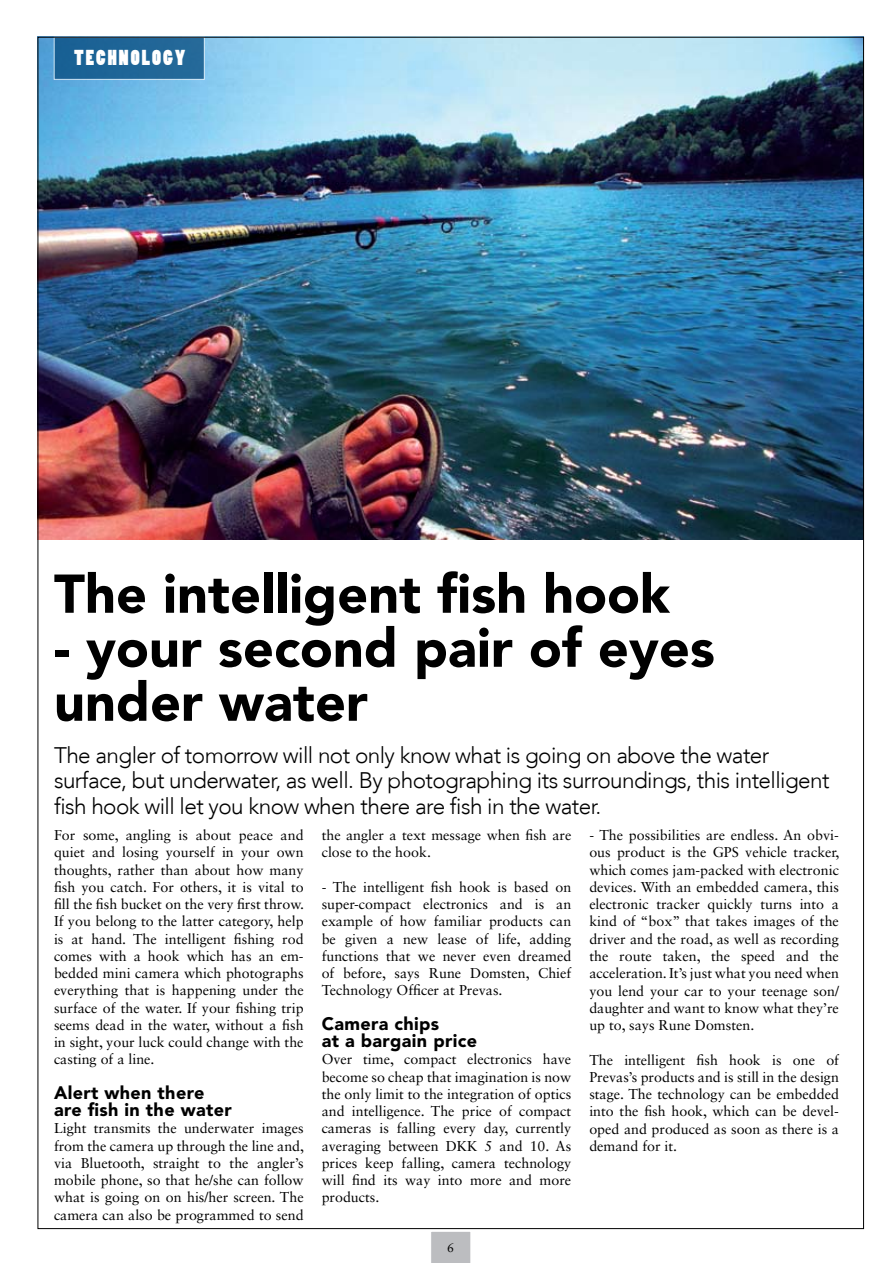
<style>
.page{position:relative;width:893px;height:1263px;background:#fff}
.page>*{position:absolute;margin:0;border:0;box-sizing:border-box;transform-origin:0 0}
.t1{font:900 54px/54px "Avenir LT Std";color:#000}
.t2{font:300 22.5px/25.5px "Avenir LT";letter-spacing:-.025em;color:#000}
.t3{font:20.25px "Poplar Std";letter-spacing:.1em;color:#fff}
.t4{font:900 18px/17.2px "Avenir LT Std";letter-spacing:.02em;color:#000}
.t5{font:14.25px/17.2px "Sabon LT Std";color:#000;text-align:justify}
.t6{font:12.6px "Sabon LT Std";color:#000}
</style>
<div class="page">
<svg style="left:431px;top:1231px;width:40px;height:32px"></svg>
<img style="left:40px;top:39px;width:822px;height:500px">
<div style="left:54px;top:37px;width:151px;height:43px;background:#1e6597"></div>
<h3 class="t3" style="left:74px;top:47px;width:113px">TECHNOLOGY</h3>
<h1 class="t1" style="left:54px;top:567px;width:617px">The intelligent fish hook</h1>
<h1 class="t1" style="left:54px;top:621px;width:662px">- your second pair of eyes under water</h1>
<h2 class="t2" style="left:54px;top:742px;width:777px">The angler of tomorrow will not only know what is going on above the water surface, but underwater, as well. By photographing its surroundings, this intelligent fish hook will let you know when there are fish in the water.</h2>
<p class="t5" style="left:54px;top:826px;width:252px">For some, angling is about peace and quiet and losing yourself in your own thoughts, rather than about how many fish you catch. For others, it is vital to fill the fish bucket on the very first throw.<br>If you belong to the latter category, help is at hand. The intelligent fishing rod comes with a hook which has an em&shy;bedded mini camera which photographs everything that is happening under the surface of the water. If your fishing trip seems dead in the water, without a fish in sight, your luck could change with the casting of a line.</p>
<p class="t4" style="left:54px;top:1084px;width:179px">Alert when there are fish in the water</p>
<p class="t5" style="left:54px;top:1120px;width:252px">Light transmits the underwater images from the camera up through the line and, via Bluetooth, straight to the angler’s mobile phone, so that he/she can follow what is going on on his/her screen. The camera can also be programmed to send</p>
<p class="t5" style="left:322px;top:826px;width:251px">the angler a text message when fish are close to the hook.</p>
<p class="t5" style="left:322px;top:878px;width:251px">- The intelligent fish hook is based on super-compact electronics and is an example of how familiar products can be given a new lease of life, adding functions that we never even dreamed of before, says Rune Domsten, Chief Technology Officer at Prevas.</p>
<p class="t4" style="left:322px;top:1015px;width:157px">Camera chips<br>at a bargain price</p>
<p class="t5" style="left:322px;top:1051px;width:251px">Over time, compact electronics have become so cheap that imagination is now the only limit to the integration of optics and intelligence. The price of compact cameras is falling every day, currently averaging between DKK 5 and 10. As prices keep falling, camera technology will find its way into more and more products.</p>
<p class="t6" style="left:447px;top:1240px;width:9px">6</p>
<p class="t5" style="left:589px;top:826px;width:252px">- The possibilities are endless. An obvi&shy;ous product is the GPS vehicle tracker, which comes jam-packed with electronic devices. With an embedded camera, this electronic tracker quickly turns into a kind of “box” that takes images of the driver and the road, as well as recording the route taken, the speed and the acceleration. It’s just what you need when you lend your car to your teenage son/ daughter and want to know what they’re up to, says Rune Domsten.</p>
<p class="t5" style="left:589px;top:1051px;width:251px">The intelligent fish hook is one of Prevas’s products and is still in the design stage. The technology can be embedded into the fish hook, which can be devel&shy;oped and produced as soon as there is a demand for it.</p>
</div>
